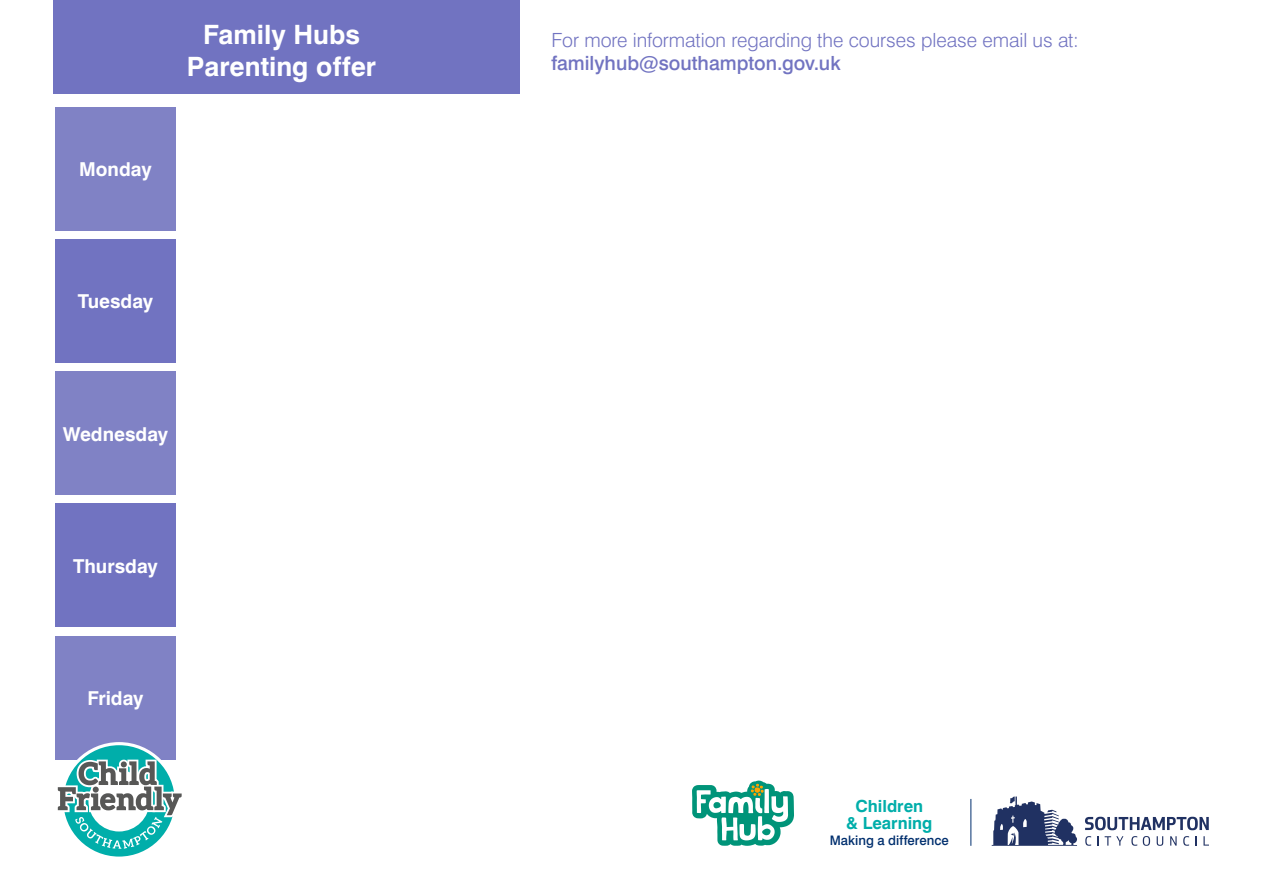
<style>
.page{position:relative;width:1263px;height:893px;background:#fff}
.page>*{position:absolute;margin:0;border:0;box-sizing:border-box;transform-origin:0 0}
.t1{font:700 26.7px/32px "Swiss 721 BT";color:#fff;text-align:center}
.t2{font:300 19.5px "Swiss 721 BT";color:#7173c1}
.t3{font:500 19.5px "Swiss 721 BT";color:#7173c1}
.t4{font:700 19.2px "Swiss 721 BT";color:#fff}
.t5{font:700 16.65px/16.6px "Swiss 721 BT";color:#00aeaa;text-align:center}
.t6{font:500 13.2px "Swiss 721 BT";color:#002f6e}
</style>
<div class="page">
<div style="left:53px;top:0;width:467px;height:94px;background:#7173c1"></div>
<div style="left:55px;top:107px;width:121px;height:124px;background:#8082c5"></div>
<div style="left:55px;top:239px;width:121px;height:124px;background:#7173c1"></div>
<div style="left:55px;top:372px;width:121px;height:123px;background:#8082c5"></div>
<div style="left:55px;top:504px;width:121px;height:123px;background:#7173c1"></div>
<div style="left:55px;top:636px;width:121px;height:123px;background:#8082c5"></div>
<hr style="left:970px;top:799px;width:1px;height:47px;background:#002f6e">
<svg style="left:992px;top:796px;width:85px;height:50px"></svg>
<svg style="left:1085px;top:817px;width:124px;height:13px"></svg>
<svg style="left:1085px;top:836px;width:6px;height:10px"></svg>
<svg style="left:1104px;top:836px;width:19px;height:10px"></svg>
<svg style="left:1131px;top:836px;width:6px;height:10px"></svg>
<svg style="left:1143px;top:836px;width:7px;height:10px"></svg>
<svg style="left:1157px;top:836px;width:6px;height:10px"></svg>
<svg style="left:1170px;top:836px;width:6px;height:10px"></svg>
<svg style="left:1183px;top:836px;width:6px;height:10px"></svg>
<svg style="left:1203px;top:836px;width:6px;height:10px"></svg>
<svg style="left:55px;top:742px;width:127px;height:115px"></svg>
<svg style="left:692px;top:780px;width:102px;height:66px"></svg>
<p class="t4" style="left:79px;top:158px;width:74px">Monday</p>
<h1 class="t1" style="left:187px;top:19px;width:191px">Family Hubs<br>Parenting offer</h1>
<p class="t2" style="left:551px;top:28px;width:529px">For more information regarding the courses please email us at:</p>
<p class="t3" style="left:551px;top:51px;width:291px">familyhub@southampton.gov.uk</p>
<p class="t4" style="left:78px;top:290px;width:77px">Tuesday</p>
<p class="t4" style="left:63px;top:422px;width:107px">Wednesday</p>
<p class="t4" style="left:73px;top:554px;width:86px">Thursday</p>
<p class="t4" style="left:87px;top:686px;width:58px">Friday</p>
<p class="t5" style="left:846px;top:798px;width:88px">Children<br>&amp; Learning</p>
<p class="t6" style="left:830px;top:833px;width:121px">Making a difference</p>
</div>
